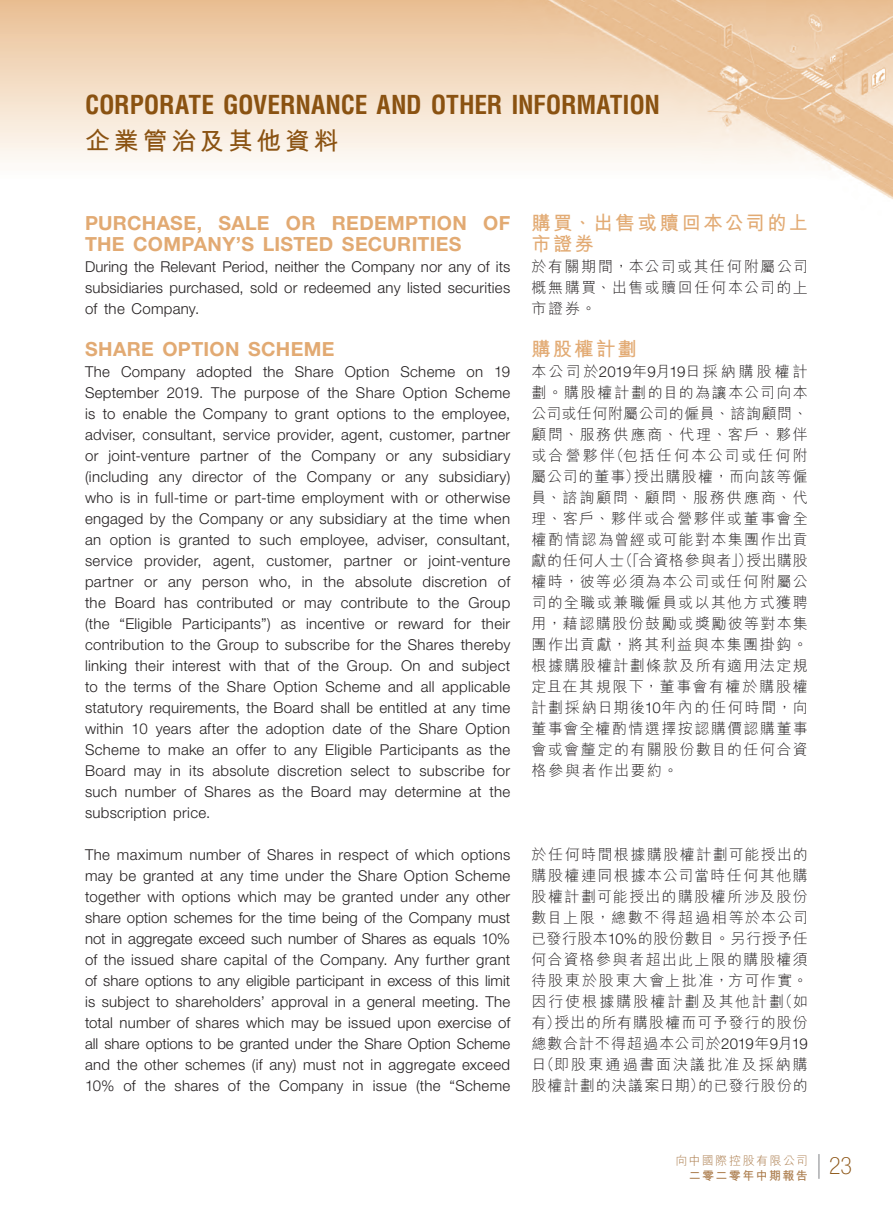
<style>
.page{position:relative;width:893px;height:1212px;background:#fff}
.page>*{position:absolute;margin:0;border:0;box-sizing:border-box;transform-origin:0 0}
.t1{font:700 condensed 25.5px "Helvetica LT Std";letter-spacing:-.01em;color:#8a5211}
.t2{font:700 24.75px "M Hei HK";letter-spacing:.16em;color:#8a5211}
._03_H1{font:700 19.5px/21px "Helvetica Neue LT Std";letter-spacing:.015em;color:#e2aa73}
._03_H1-2{font:700 19.5px/21px "M Hei HK";letter-spacing:.115em;color:#e2aa73}
._01_Body_Text{font:300 15px/21px "Helvetica Neue LT Std";letter-spacing:.02em;color:#231f20;text-align:justify}
._11_P0{font:300 15px/21px "M Hei HK";letter-spacing:.09em;color:#231f20;text-align:justify}
._11_P0-2{font:300 15px/21px "Helvetica Neue LT Std";letter-spacing:.015em;color:#231f20;text-align:justify}
.t3{font:700 12px "M Hei HK";letter-spacing:.115em;color:#a97948}
.t4{font:300 12px "M Hei HK";letter-spacing:.115em;color:#a97948}
.s1{font-family:"Helvetica Neue LT Std"}
</style>
<div class="page">
<img style="left:0;top:0;width:893px;height:199px">
<svg style="left:819px;top:1154px;width:1px;height:25px"></svg>
<h1 class="t1" style="left:85px;top:88px;width:577px">CORPORATE GOVERNANCE AND OTHER INFORMATION</h1>
<h2 class="t2" style="left:85px;top:123px;width:255px">企業管治及其他資料</h2>
<p class="_03_H1" style="left:85px;top:212px;width:427px">PURCHASE, SALE OR REDEMPTION OF<br>THE COMPANY’S LISTED SECURITIES</p>
<p class="_11_P0-2" style="left:85px;top:256px;width:427px">During the Relevant Period, neither the Company nor any of its subsidiaries purchased, sold or redeemed any listed securities of the Company.</p>
<p class="_03_H1" style="left:85px;top:338px;width:251px">SHARE OPTION SCHEME</p>
<p class="_01_Body_Text" style="left:85px;top:361px;width:427px">The Company adopted the Share Option Scheme on 19<br>September 2019. The purpose of the Share Option Scheme is to enable the Company to grant options to the employee, adviser, consultant, service provider, agent, customer, partner or joint-venture partner of the Company or any subsidiary (including any director of the Company or any subsidiary) who is in full-time or part-time employment with or otherwise engaged by the Company or any subsidiary at the time when an option is granted to such employee, adviser, consultant, service provider, agent, customer, partner or joint-venture partner or any person who, in the absolute discretion of the Board has contributed or may contribute to the Group (the “Eligible Participants”) as incentive or reward for their contribution to the Group to subscribe for the Shares thereby linking their interest with that of the Group. On and subject to the terms of the Share Option Scheme and all applicable statutory requirements, the Board shall be entitled at any time within 10 years after the adoption date of the Share Option Scheme to make an offer to any Eligible Participants as the Board may in its absolute discretion select to subscribe for such number of Shares as the Board may determine at the subscription price.</p>
<p class="_01_Body_Text" style="left:85px;top:844px;width:427px">The maximum number of Shares in respect of which options may be granted at any time under the Share Option Scheme together with options which may be granted under any other share option schemes for the time being of the Company must not in aggregate exceed such number of Shares as equals 10% of the issued share capital of the Company. Any further grant of share options to any eligible participant in excess of this limit is subject to shareholders’ approval in a general meeting. The total number of shares which may be issued upon exercise of all share options to be granted under the Share Option Scheme and the other schemes (if any) must not in aggregate exceed 10% of the shares of the Company in issue (the “Scheme</p>
<p class="_03_H1-2" style="left:531px;top:211px;width:278px">購買、出售或贖回本公司的上市證券</p>
<p class="_11_P0" style="left:531px;top:256px;width:278px">於有關期間，本公司或其任何附屬公司概無購買、出售或贖回任何本公司的上市證券。</p>
<p class="_03_H1-2" style="left:531px;top:337px;width:107px">購股權計劃</p>
<p class="_11_P0" style="left:531px;top:361px;width:278px">本公司於<span class="s1">2019</span>年<span class="s1">9</span>月<span class="s1">19</span>日採納購股權計劃。購股權計劃的目的為讓本公司向本公司或任何附屬公司的僱員、諮詢顧問、顧問、服務供應商、代理、客戶、夥伴或合營夥伴（包括任何本公司或任何附屬公司的董事）授出購股權，而向該等僱員、諮詢顧問、顧問、服務供應商、代理、客戶、夥伴或合營夥伴或董事會全權酌情認為曾經或可能對本集團作出貢獻的任何人士（「合資格參與者」）授出購股權時，彼等必須為本公司或任何附屬公司的全職或兼職僱員或以其他方式獲聘用，藉認購股份鼓勵或獎勵彼等對本集團作出貢獻，將其利益與本集團掛鈎。根據購股權計劃條款及所有適用法定規定且在其規限下，董事會有權於購股權計劃採納日期後<span class="s1">10</span>年內的任何時間，向董事會全權酌情選擇按認購價認購董事會或會釐定的有關股份數目的任何合資格參與者作出要約。</p>
<p class="_11_P0" style="left:531px;top:844px;width:278px">於任何時間根據購股權計劃可能授出的購股權連同根據本公司當時任何其他購股權計劃可能授出的購股權所涉及股份數目上限，總數不得超過相等於本公司已發行股本<span class="s1">10%</span>的股份數目。另行授予任何合資格參與者超出此上限的購股權須待股東於股東大會上批准，方可作實。因行使根據購股權計劃及其他計劃（如有）授出的所有購股權而可予發行的股份總數合計不得超過本公司於<span class="s1">2019</span>年<span class="s1">9</span>月<span class="s1">19</span>日（即股東通過書面決議批准及採納購股權計劃的決議案日期）的已發行股份的</p>
<p class="t4" style="left:675px;top:1154px;width:134px">向中國際控股有限公司</p>
<p class="t3" style="left:689px;top:1167px;width:165px">二零二零年中期報告 <sup>23</sup></p>
</div>
